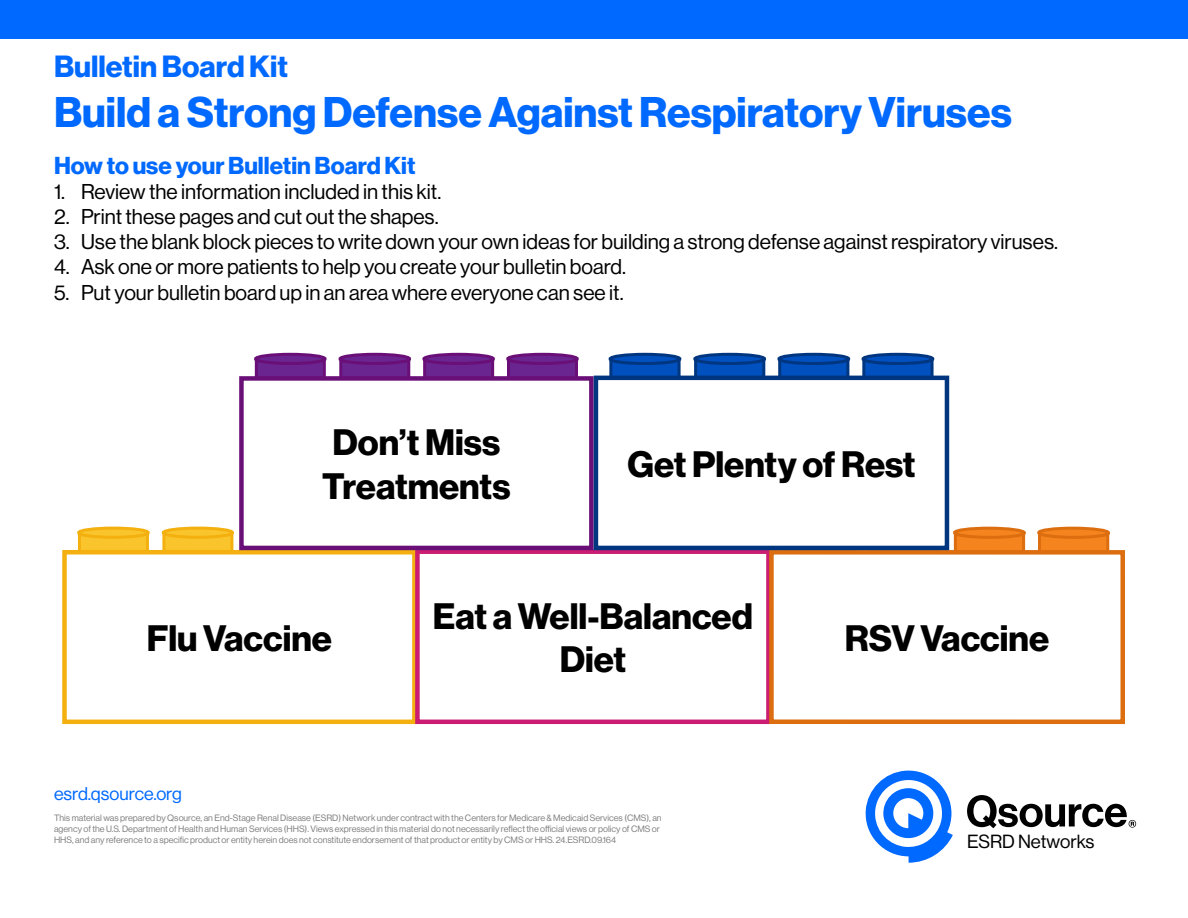
<style>
.page{position:relative;width:1188px;height:918px;background:#fff}
.page>*{position:absolute;margin:0;border:0;box-sizing:border-box;transform-origin:0 0}
.t1{font:42px "N Haas Grotesk DS Pro 75 Bd";color:#0069ff}
._12_pt_Paragraph{font:36px/43.2px "N Haas Grotesk DS Pro 75 Bd";color:#000}
.t2{font:30px "N Haas Grotesk DS Pro 75 Bd";color:#0069ff}
.t3{font:24px "N Haas Grotesk DS Pro 75 Bd";color:#0069ff}
._12_pt_Paragraph-2{font:21px "N Haas Grotesk DS Pro 55 Rg";color:#000}
.t4{font:18.6px "N Haas Grotesk DS Pro 55 Rg";color:#000}
.t5{font:18px "N Haas Grotesk DS Pro 55 Rg";color:#0069ff}
.t6{font:9px/10.8px "N Haas Grotesk DS Pro 55 Rg";color:#7f7f7f}
</style>
<div class="page">
<div style="left:0;top:0;width:1188px;height:39px;background:#0069ff"></div>
<div style="left:162px;top:533px;width:71px;height:44px;background:#fac52c;border:3px solid #f3b00e"></div>
<div style="left:163px;top:528px;width:70px;height:9px;background:#fac52c;border-radius:50%"></div>
<div style="left:162px;top:527px;width:72px;height:12px;border:3px solid #f3b00e;border-radius:50%"></div>
<div style="left:78px;top:533px;width:71px;height:44px;background:#fac52c;border:3px solid #f3b00e"></div>
<div style="left:79px;top:528px;width:69px;height:9px;background:#fac52c;border-radius:50%"></div>
<div style="left:77px;top:527px;width:73px;height:12px;border:3px solid #f3b00e;border-radius:50%"></div>
<div style="left:64px;top:552px;width:350px;height:170px;background:#fff"></div>
<div style="left:62px;top:550px;width:355px;height:174px;border:4px solid #f3b00e"></div>
<div style="left:415px;top:549px;width:356px;height:175px;border:4px solid #c91c72"></div>
<div style="left:1040px;top:535px;width:68px;height:40px;background:#f5841e"></div>
<div style="left:1038px;top:533px;width:71px;height:44px;border:3px solid #dc6e0f"></div>
<div style="left:1039px;top:528px;width:70px;height:9px;background:#f5841e;border-radius:50%"></div>
<div style="left:1037px;top:527px;width:73px;height:12px;border:3px solid #dc6e0f;border-radius:50%"></div>
<div style="left:955px;top:535px;width:69px;height:40px;background:#f5841e"></div>
<div style="left:954px;top:533px;width:71px;height:44px;border:3px solid #dc6e0f"></div>
<div style="left:955px;top:528px;width:69px;height:9px;background:#f5841e;border-radius:50%"></div>
<div style="left:953px;top:527px;width:73px;height:12px;border:3px solid #dc6e0f;border-radius:50%"></div>
<div style="left:771px;top:552px;width:352px;height:170px;background:#fff"></div>
<div style="left:769px;top:550px;width:356px;height:174px;border:4px solid #dc6e0f"></div>
<div style="left:507px;top:359px;width:71px;height:44px;background:#6a2591;border:3px solid #6a0f77"></div>
<div style="left:508px;top:354px;width:69px;height:9px;background:#6a2591;border-radius:50%"></div>
<div style="left:506px;top:353px;width:73px;height:12px;border:3px solid #6a0f77;border-radius:50%"></div>
<div style="left:423px;top:359px;width:71px;height:44px;background:#6a2591;border:3px solid #6a0f77"></div>
<div style="left:424px;top:354px;width:69px;height:9px;background:#6a2591;border-radius:50%"></div>
<div style="left:422px;top:353px;width:73px;height:12px;border:3px solid #6a0f77;border-radius:50%"></div>
<div style="left:339px;top:359px;width:71px;height:44px;background:#6a2591;border:3px solid #6a0f77"></div>
<div style="left:340px;top:354px;width:70px;height:9px;background:#6a2591;border-radius:50%"></div>
<div style="left:339px;top:353px;width:72px;height:12px;border:3px solid #6a0f77;border-radius:50%"></div>
<div style="left:255px;top:359px;width:71px;height:44px;background:#6a2591;border:3px solid #6a0f77"></div>
<div style="left:256px;top:354px;width:69px;height:9px;background:#6a2591;border-radius:50%"></div>
<div style="left:254px;top:353px;width:73px;height:12px;border:3px solid #6a0f77;border-radius:50%"></div>
<div style="left:241px;top:378px;width:350px;height:170px;background:#fff"></div>
<div style="left:239px;top:376px;width:355px;height:174px;border:4px solid #6a0f77"></div>
<div style="left:862px;top:359px;width:72px;height:44px;background:#0050bf;border:3px solid #003580"></div>
<svg style="left:863px;top:354px;width:70px;height:10px"></svg>
<div style="left:862px;top:353px;width:72px;height:12px;border:3px solid #003580;border-radius:50%"></div>
<div style="left:778px;top:359px;width:71px;height:44px;background:#0050bf;border:3px solid #003580"></div>
<svg style="left:779px;top:354px;width:70px;height:10px"></svg>
<div style="left:777px;top:353px;width:73px;height:12px;border:3px solid #003580;border-radius:50%"></div>
<div style="left:694px;top:359px;width:71px;height:44px;background:#0050bf;border:3px solid #003580"></div>
<svg style="left:695px;top:354px;width:70px;height:10px"></svg>
<div style="left:693px;top:353px;width:73px;height:12px;border:3px solid #003580;border-radius:50%"></div>
<div style="left:609px;top:359px;width:72px;height:44px;background:#0050bf;border:3px solid #003580"></div>
<svg style="left:610px;top:354px;width:70px;height:10px"></svg>
<div style="left:609px;top:353px;width:72px;height:12px;border:3px solid #003580;border-radius:50%"></div>
<div style="left:596px;top:378px;width:351px;height:170px;background:#fff"></div>
<div style="left:594px;top:376px;width:355px;height:174px;border:4px solid #003580"></div>
<svg style="left:865px;top:770px;width:88px;height:93px"></svg>
<svg style="left:967px;top:795px;width:169px;height:33px"></svg>
<h1 class="t2" style="left:54px;top:49px;width:235px">Bulletin Board Kit</h1>
<h1 class="t1" style="left:54px;top:88px;width:960px">Build a Strong Defense Against Respiratory Viruses</h1>
<h2 class="t3" style="left:54px;top:151px;width:363px">How to use your Bulletin Board Kit</h2>
<p class="_12_pt_Paragraph-2" style="left:54px;top:180px;width:389px">1. Review the information included in this kit.</p>
<p class="_12_pt_Paragraph-2" style="left:54px;top:205px;width:386px">2. Print these pages and cut out the shapes.</p>
<p class="_12_pt_Paragraph-2" style="left:54px;top:230px;width:1005px">3. Use the blank block pieces to write down your own ideas for building a strong defense against respiratory viruses.</p>
<p class="_12_pt_Paragraph-2" style="left:54px;top:255px;width:574px">4. Ask one or more patients to help you create your bulletin board.</p>
<p class="_12_pt_Paragraph-2" style="left:54px;top:280px;width:571px">5. Put your bulletin board up in an area where everyone can see it.</p>
<p class="_12_pt_Paragraph" style="left:322px;top:422px;width:190px">Don’t Miss<br>Treatments</p>
<p class="_12_pt_Paragraph" style="left:627px;top:443px;width:289px">Get Plenty of Rest</p>
<h1 class="_12_pt_Paragraph" style="left:147px;top:617px;width:187px">Flu Vaccine</h1>
<h1 class="_12_pt_Paragraph" style="left:433px;top:595px;width:322px;text-align:center">Eat a Well-Balanced<br>Diet</h1>
<h3 class="t5" style="left:54px;top:784px;width:129px">esrd.qsource.org</h3>
<p class="t6" style="left:54px;top:813px;width:609px">This material was prepared by Qsource, an End-Stage Renal Disease (ESRD) Network under contract with the Centers for Medicare &amp; Medicaid Services (CMS), an agency of the U.S. Department of Health and Human Services (HHS). Views expressed in this material do not necessarily reflect the official views or policy of CMS or<br>HHS, and any reference to a specific product or entity herein does not constitute endorsement of that product or entity by CMS or HHS. 24.ESRD.09.164</p>
<h2 class="_12_pt_Paragraph" style="left:845px;top:617px;width:206px">RSV Vaccine</h2>
<p class="t4" style="left:967px;top:831px;width:129px">ESRD Networks</p>
</div>
